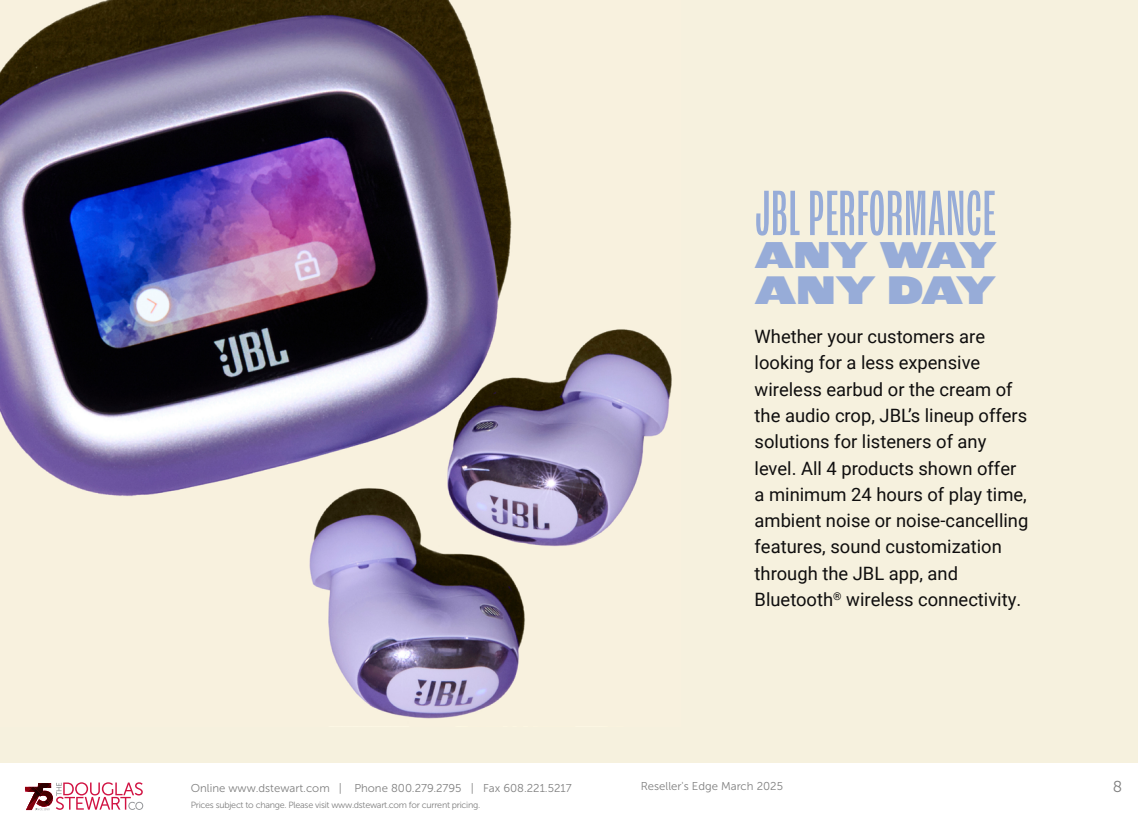
<style>
.page{position:relative;width:1138px;height:823px;background:#fff}
.page>*{position:absolute;margin:0;border:0;box-sizing:border-box;transform-origin:0 0}
.t1{font:extra-condensed 67.38px "Roc Grotesk";color:#97acd8}
.t2{font:900 expanded 42px "Roc Grotesk";letter-spacing:-.025em;color:#97acd8}
.t3{font:900 expanded 39.38px "Roc Grotesk";letter-spacing:-.07em;color:#97acd8}
.t4{font:18.38px/26.2px "Roboto";color:#0f0e0e}
.t5{font:15.75px "Museo Sans 300";color:#808080}
.t6{font:11.38px "Museo Sans 300";color:#808080}
.t7{font:8.92px "Museo Sans 300";letter-spacing:-.03em;color:#808080}
</style>
<div class="page">
<div style="left:0;top:0;width:1138px;height:812px;background:#f6f1de"></div>
<img style="left:0;top:0;width:672px;height:719px">
<div style="left:0;top:763px;width:1138px;height:59px;background:#fff"></div>
<svg style="left:25px;top:782px;width:118px;height:28px"></svg>
<h1 class="t1" style="left:754px;top:176px;width:242px">JBL PERFORMANCE</h1>
<h3 class="t3" style="left:754px;top:231px;width:244px">ANY WAY</h3>
<h2 class="t2" style="left:754px;top:264px;width:244px">ANY DAY</h2>
<p class="t4" style="left:754px;top:323px;width:275px">Whether your customers are looking for a less expensive wireless earbud or the cream of the audio crop, JBL’s lineup offers solutions for listeners of any level. All 4 products shown offer a minimum 24 hours of play time, ambient noise or noise-cancelling features, sound customization through the JBL app, and<br>Bluetooth<sup>®</sup> wireless connectivity.</p>
<p class="t6" style="left:191px;top:782px;width:382px">Online www.dstewart.com | Phone 800.279.2795 | Fax 608.221.5217</p>
<p class="t6" style="left:640px;top:780px;width:144px">Reseller's Edge March 2025</p>
<p class="t5" style="left:1112px;top:778px;width:11px">8</p>
<p class="t7" style="left:191px;top:800px;width:291px">Prices subject to change. Please visit www.dstewart.com for current pricing.</p>
</div>
